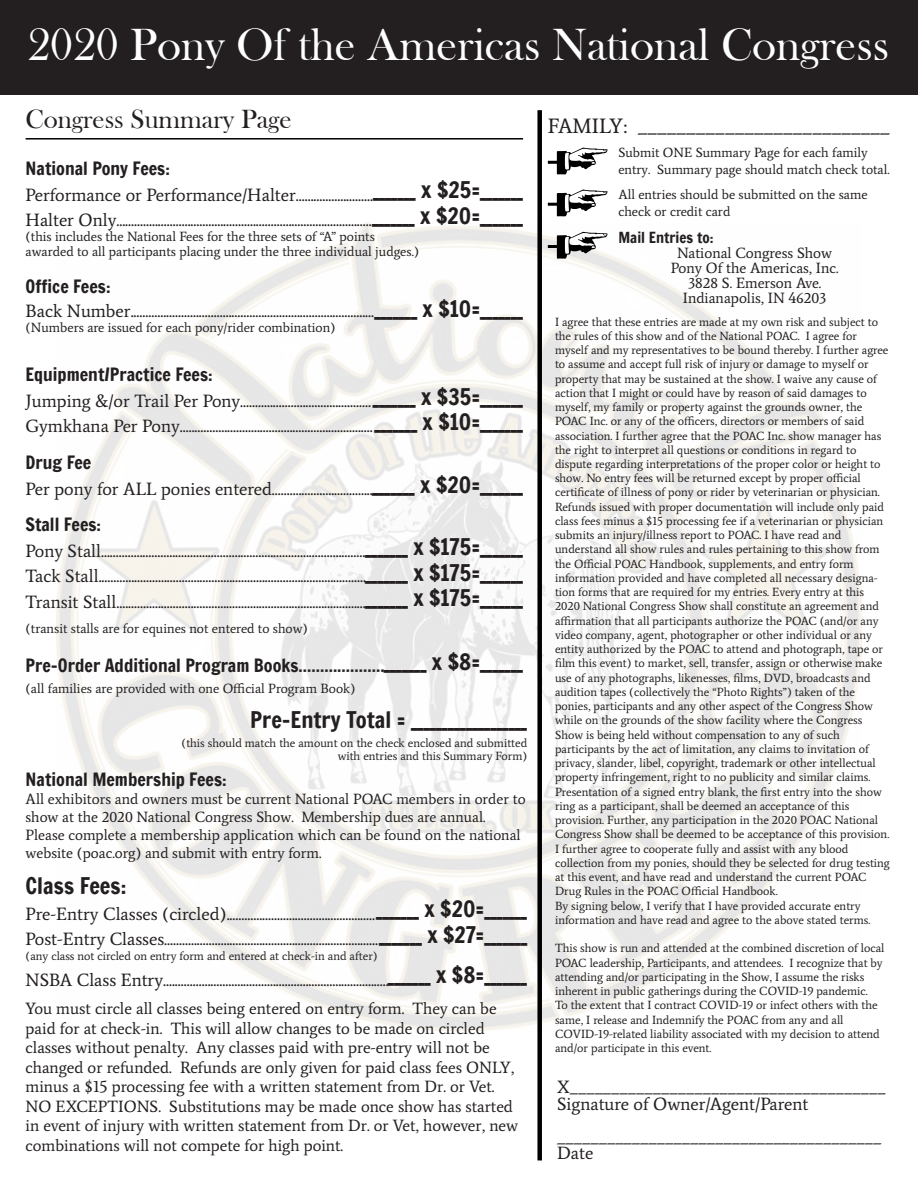
<style>
.page{position:relative;width:918px;height:1188px;background:#fff}
.page>*{position:absolute;margin:0;border:0;box-sizing:border-box;transform-origin:0 0}
.t1{font:46.35px "Bask Old Face";color:#fff}
.t2{font:27.15px "Bask Old Face";color:#231f20}
.t3{font:22.5px/25.8px "Francois One";color:#231f20}
.t4{font:21px "Average";color:#231f20}
.t5{font:18px/25.5px "Average";color:#231f20}
.t6{font:18px "Francois One";color:#231f20}
.t7{font:16.5px/19.5px "Average";color:#231f20}
.t8{font:15px/18px "Average";color:#231f20}
.t9{font:15px "Francois One";color:#231f20}
.t10{font:13.5px/16.5px "Average";color:#231f20}
.t11{font:12px/14.2px "Average";color:#231f20}
</style>
<div class="page">
<div style="left:0;top:0;width:918px;height:95px;background:#231f20"></div>
<img style="left:57px;top:222px;width:804px;height:809px">
<hr style="left:26px;top:138px;width:497px;height:2px;background:#000">
<div style="left:537px;top:110px;width:5px;height:1050px;background:#000"></div>
<svg style="left:548px;top:147px;width:60px;height:27px"></svg>
<svg style="left:548px;top:189px;width:60px;height:27px"></svg>
<svg style="left:548px;top:232px;width:60px;height:27px"></svg>
<h1 class="t1" style="left:27px;top:19px;width:863px">2020 Pony Of the Americas National Congress</h1>
<h2 class="t2" style="left:26px;top:104px;width:268px">Congress Summary Page</h2>
<h3 class="t6" style="left:26px;top:155px;width:146px">National Pony Fees:</h3>
<h3 class="t5" style="left:26px;top:182px;width:349px">Performance or Performance/Halter..........................<br>Halter Only......................................................................................</h3>
<p class="t10" style="left:26px;top:229px;width:395px;line-height:15px">(this includes the National Fees for the three sets of “A” points awarded to all participants placing under the three individual judges.)</p>
<h3 class="t3" style="left:372px;top:177px;width:152px">_______ x $25=_______ _______ x $20=_______</h3>
<h3 class="t6" style="left:26px;top:273px;width:86px">Office Fees:</h3>
<h3 class="t5" style="left:26px;top:298px;width:350px">Back Number..................................................................................</h3>
<p class="t10" style="left:26px;top:319px;width:312px">(Numbers are issued for each pony/rider combination)</p>
<h3 class="t3" style="left:374px;top:295px;width:150px">_______ x $10=_______</h3>
<h3 class="t6" style="left:26px;top:362px;width:189px">Equipment/Practice Fees:</h3>
<h3 class="t5" style="left:26px;top:388px;width:349px">Jumping &amp;/or Trail Per Pony............................................<br>Gymkhana Per Pony.................................................................</h3>
<h3 class="t3" style="left:373px;top:384px;width:151px">_______ x $35=_______</h3>
<h3 class="t3" style="left:374px;top:409px;width:150px">_______ x $10=_______</h3>
<h3 class="t6" style="left:26px;top:450px;width:67px">Drug Fee</h3>
<h3 class="t5" style="left:26px;top:476px;width:349px">Per pony for ALL ponies entered..................................</h3>
<h3 class="t3" style="left:372px;top:471px;width:152px">_______ x $20=_______</h3>
<h3 class="t6" style="left:26px;top:512px;width:77px">Stall Fees:</h3>
<p class="t5" style="left:26px;top:538px;width:342px;text-align:justify">Pony Stall.........................................................................................<br>Tack Stall..........................................................................................<br>Transit Stall....................................................................................</p>
<p class="t10" style="left:26px;top:620px;width:284px">(transit stalls are for equines not entered to show)</p>
<h3 class="t3" style="left:365px;top:533px;width:159px;text-align:justify">_______ x $175=_______ _______ x $175=_______ _______ x $175=_______</h3>
<h3 class="t3" style="left:384px;top:648px;width:141px">_______ x $8=_______</h3>
<h3 class="t6" style="left:26px;top:653px;width:361px">Pre-Order Additional Program Books....................</h3>
<p class="t10" style="left:26px;top:680px;width:331px">(all families are provided with one Official Program Book)</p>
<h3 class="t3" style="left:250px;top:706px;width:278px">Pre-Entry Total = ___________________</h3>
<p class="t11" style="left:182px;top:736px;width:347px;line-height:13.5px;text-align:right">(this should match the amount on the check enclosed and submitted with entries and this Summary Form)</p>
<h3 class="t6" style="left:26px;top:766px;width:203px">National Membership Fees:</h3>
<p class="t8" style="left:26px;top:790px;width:502px">All exhibitors and owners must be current National POAC members in order to show at the 2020 National Congress Show. Membership dues are annual.<br>Please complete a membership application which can be found on the national website (poac.org) and submit with entry form.</p>
<h3 class="t3" style="left:26px;top:873px;width:102px">Class Fees:</h3>
<h3 class="t5" style="left:26px;top:901px;width:354px">Pre-Entry Classes (circled)..................................................<br>Post-Entry Classes........................................................................</h3>
<p class="t11" style="left:26px;top:949px;width:354px">(any class not circled on entry form and entered at check-in and after)</p>
<h3 class="t5" style="left:26px;top:967px;width:365px">NSBA Class Entry............................................................................</h3>
<h3 class="t3" style="left:376px;top:895px;width:152px">_______ x $20=_______ _______ x $27=_______</h3>
<h3 class="t3" style="left:388px;top:962px;width:141px">_______ x $8=_______</h3>
<p class="t7" style="left:26px;top:999px;width:494px">You must circle all classes being entered on entry form. They can be paid for at check-in. This will allow changes to be made on circled classes without penalty. Any classes paid with pre-entry will not be changed or refunded. Refunds are only given for paid class fees ONLY, minus a $15 processing fee with a written statement from Dr. or Vet.<br>NO EXCEPTIONS. Substitutions may be made once show has started in event of injury with written statement from Dr. or Vet, however, new combinations will not compete for high point.</p>
<h3 class="t4" style="left:548px;top:113px;width:344px">FAMILY: __________________________</h3>
<p class="t10" style="left:618px;top:144px;width:273px">Submit ONE Summary Page for each family entry. Summary page should match check total.</p>
<p class="t10" style="left:618px;top:186px;width:251px">All entries should be submitted on the same check or credit card</p>
<p class="t9" style="left:618px;top:227px;width:97px">Mail Entries to:</p>
<p class="t8" style="left:671px;top:245px;width:169px;line-height:15px;text-align:center">National Congress Show<br>Pony Of the Americas, Inc.<br>3828 S. Emerson Ave.<br>Indianapolis, IN 46203</p>
<p class="t11" style="left:555px;top:314px;width:336px">I agree that these entries are made at my own risk and subject to the rules of this show and of the National POAC. I agree for myself and my representatives to be bound thereby. I further agree to assume and accept full risk of injury or damage to myself or property that may be sustained at the show. I waive any cause of action that I might or could have by reason of said damages to myself, my family or property against the grounds owner, the POAC Inc. or any of the officers, directors or members of said association. I further agree that the POAC Inc. show manager has the right to interpret all questions or conditions in regard to dispute regarding interpretations of the proper color or height to show. No entry fees will be returned except by proper official certificate of illness of pony or rider by veterinarian or physician.<br>Refunds issued with proper documentation will include only paid class fees minus a $15 processing fee if a veterinarian or physician submits an injury/illness report to POAC. I have read and understand all show rules and rules pertaining to this show from the Official POAC Handbook, supplements, and entry form information provided and have completed all necessary designa&shy;tion forms that are required for my entries. Every entry at this 2020 National Congress Show shall constitute an agreement and affirmation that all participants authorize the POAC (and/or any video company, agent, photographer or other individual or any entity authorized by the POAC to attend and photograph, tape or film this event) to market, sell, transfer, assign or otherwise make use of any photographs, likenesses, films, DVD, broadcasts and audition tapes (collectively the “Photo Rights”) taken of the ponies, participants and any other aspect of the Congress Show while on the grounds of the show facility where the Congress Show is being held without compensation to any of such participants by the act of limitation, any claims to invitation of privacy, slander, libel, copyright, trademark or other intellectual property infringement, right to no publicity and similar claims.<br>Presentation of a signed entry blank, the first entry into the show ring as a participant, shall be deemed an acceptance of this provision. Further, any participation in the 2020 POAC National Congress Show shall be deemed to be acceptance of this provision.<br>I further agree to cooperate fully and assist with any blood collection from my ponies, should they be selected for drug testing at this event, and have read and understand the current POAC Drug Rules in the POAC Official Handbook.<br>By signing below, I verify that I have provided accurate entry information and have read and agree to the above stated terms.</p>
<p class="t11" style="left:555px;top:941px;width:331px">This show is run and attended at the combined discretion of local POAC leadership, Participants, and attendees. I recognize that by attending and/or participating in the Show, I assume the risks inherent in public gatherings during the COVID-19 pandemic.<br>To the extent that I contract COVID-19 or infect others with the same, I release and Indemnify the POAC from any and all COVID-19-related liability associated with my decision to attend and/or participate in this event.</p>
<h3 class="t5" style="left:557px;top:1079px;width:330px;line-height:16.5px">X______________________________________<br>Signature of Owner/Agent/Parent</h3>
<h3 class="t5" style="left:557px;top:1128px;width:326px;line-height:16.5px">_______________________________________<br>Date</h3>
</div>
